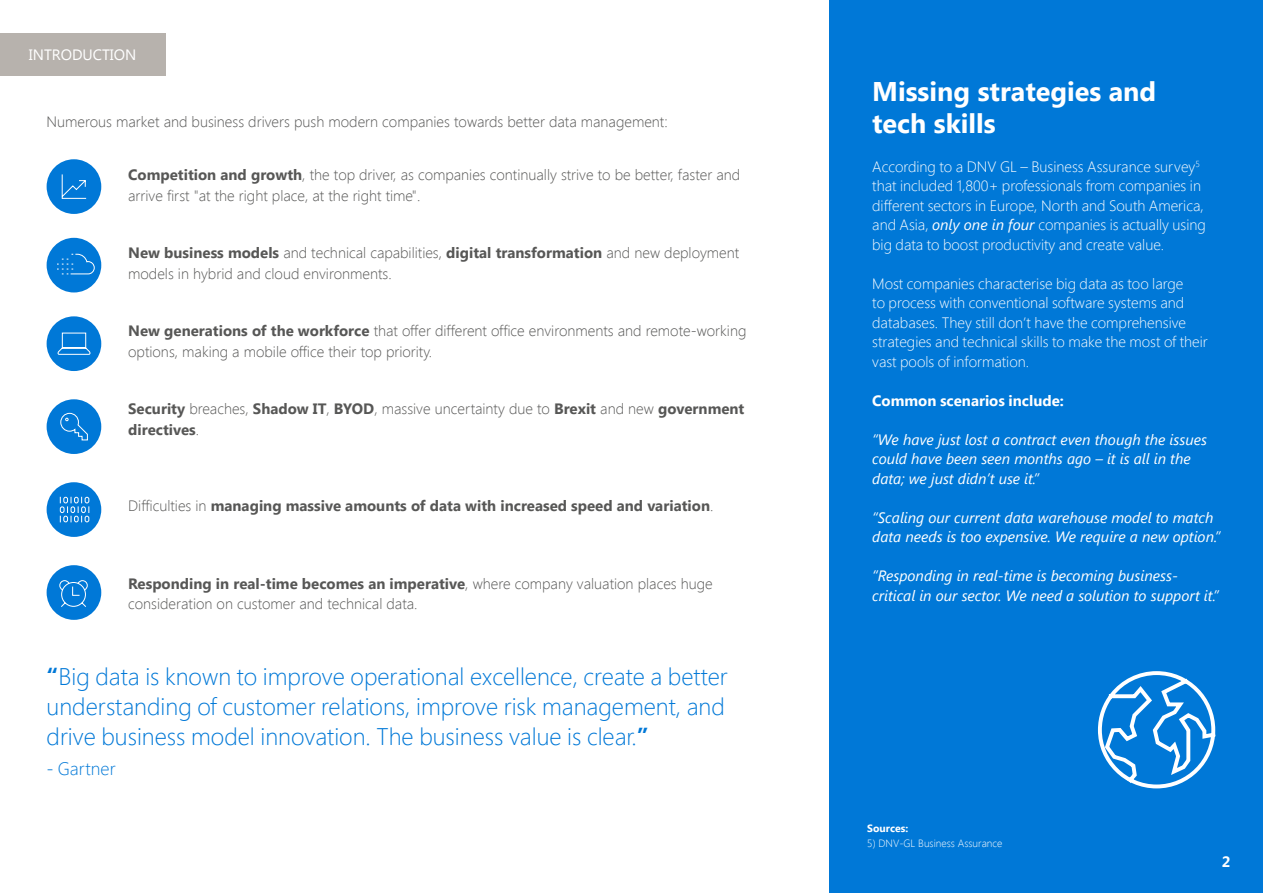
<style>
.page{position:relative;width:1263px;height:893px;background:#fff}
.page>*{position:absolute;margin:0;border:0;box-sizing:border-box;transform-origin:0 0}
.t1{font:700 27px/31.5px "Segoe UI";color:#fff}
.t2{font:300 24px/30px "Segoe Pro";color:#0078d7}
.t3{font:300 18px "Segoe Pro";color:#0078d7}
.t4{font:300 15px/21px "Segoe UI";color:#575756}
.t5{font:300 15px/19.5px "Segoe Pro";color:#fff}
.t6{font:italic 15px/19.5px "Segoe UI";color:#fff}
.t7{font:700 15px/21px "Segoe UI";color:#575756}
.t8{font:700 15px "Segoe Pro";color:#fff}
.t9{font:15px "Segoe UI";color:#fff}
.t10{font:700 15px "Segoe UI";color:#fff}
.t11{font:300 10.5px "Segoe UI";color:#fff}
.t12{font:700 10.5px "Segoe UI";color:#fff}
.s1{font-weight:700}
.s2{font-weight:300}
.s3{font-family:"Segoe UI";font-weight:400;font-style:italic}
</style>
<div class="page">
<div style="left:829px;top:0;width:434px;height:893px;background:#0078d7"></div>
<div style="left:47px;top:159px;width:54px;height:55px;background:#0078d7;border-radius:50%"></div>
<div style="left:47px;top:238px;width:54px;height:54px;background:#0078d7;border-radius:50%"></div>
<div style="left:47px;top:316px;width:54px;height:55px;background:#0078d7;border-radius:50%"></div>
<div style="left:47px;top:399px;width:54px;height:55px;background:#0078d7;border-radius:50%"></div>
<div style="left:47px;top:482px;width:54px;height:55px;background:#0078d7;border-radius:50%"></div>
<div style="left:47px;top:565px;width:54px;height:55px;background:#0078d7;border-radius:50%"></div>
<svg style="left:60px;top:412px;width:28px;height:29px"></svg>
<svg style="left:57px;top:253px;width:38px;height:22px"></svg>
<svg style="left:61px;top:174px;width:26px;height:25px"></svg>
<svg style="left:59px;top:580px;width:29px;height:27px"></svg>
<svg style="left:60px;top:497px;width:29px;height:25px"></svg>
<svg style="left:57px;top:332px;width:34px;height:23px"></svg>
<svg style="left:1097px;top:671px;width:119px;height:118px"></svg>
<div style="left:0;top:33px;width:165px;height:42px;background:#b7b2ad"></div>
<p class="t9" style="left:29px;top:44px;width:109px">INTRODUCTION</p>
<p class="t4" style="left:47px;top:110px;width:623px">Numerous market and business drivers push modern companies towards better data management:</p>
<p class="t4" style="left:128px;top:163px;width:613px"><span class="s1">Competition and growth</span>, the top driver, as companies continually strive to be better, faster and arrive first "at the right place, at the right time".</p>
<p class="t4" style="left:128px;top:241px;width:613px"><span class="s1">New business models</span> and technical capabilities, <span class="s1">digital transformation</span> and new deployment models in hybrid and cloud environments.</p>
<p class="t4" style="left:128px;top:319px;width:620px"><span class="s1">New generations of the workforce</span> that offer different office environments and remote-working options, making a mobile office their top priority.</p>
<p class="t7" style="left:128px;top:397px;width:618px">Security <span class="s2">breaches,</span> Shadow IT<span class="s2">,</span> BYOD<span class="s2">, massive uncertainty due to</span> Brexit <span class="s2">and new</span> government directives<span class="s2">.</span></p>
<p class="t7" style="left:128px;top:495px;width:587px"><span class="s2">Difficulties in</span> managing massive amounts of data with increased speed and variation<span class="s2">.</span></p>
<p class="t4" style="left:128px;top:574px;width:586px;line-height:19.5px"><span class="s1">Responding in real-time becomes an imperative</span>, where company valuation places huge consideration on customer and technical data.</p>
<h2 class="t2" style="left:47px;top:661px;width:683px"><span class="s1">“</span>Big data is known to improve operational excellence, create a better understanding of customer relations, improve risk management, and drive business model innovation. The business value is clear.<span class="s1">”</span></h2>
<p class="t3" style="left:47px;top:757px;width:71px">- Gartner</p>
<h1 class="t1" style="left:872px;top:74px;width:286px">Missing strategies and tech skills</h1>
<p class="t5" style="left:872px;top:156px;width:335px">According to a DNV GL – Business Assurance survey<sup>5 </sup>that included 1,800+ professionals from companies in different sectors in Europe, North and South America, and Asia, <span class="s3">only one in four</span> companies is actually using big data to boost productivity and create value.</p>
<p class="t5" style="left:872px;top:273px;width:337px">Most companies characterise big data as too large<br>to process with conventional software systems and databases. They still don’t have the comprehensive strategies and technical skills to make the most of their vast pools of information.</p>
<p class="t8" style="left:872px;top:390px;width:193px">Common scenarios include:</p>
<p class="t6" style="left:872px;top:429px;width:336px">“We have just lost a contract even though the issues could have been seen months ago – it is all in the data; we just didn’t use it.”</p>
<p class="t6" style="left:872px;top:507px;width:349px">“Scaling our current data warehouse model to match data needs is too expensive. We require a new option.”</p>
<p class="t6" style="left:872px;top:566px;width:348px">“Responding in real-time is becoming business&shy;critical in our sector. We need a solution to support it.”</p>
<p class="t12" style="left:867px;top:820px;width:42px">Sources:</p>
<p class="t11" style="left:867px;top:836px;width:137px">5) DNV-GL Business Assurance</p>
<p class="t10" style="left:1222px;top:851px;width:10px">2</p>
</div>
